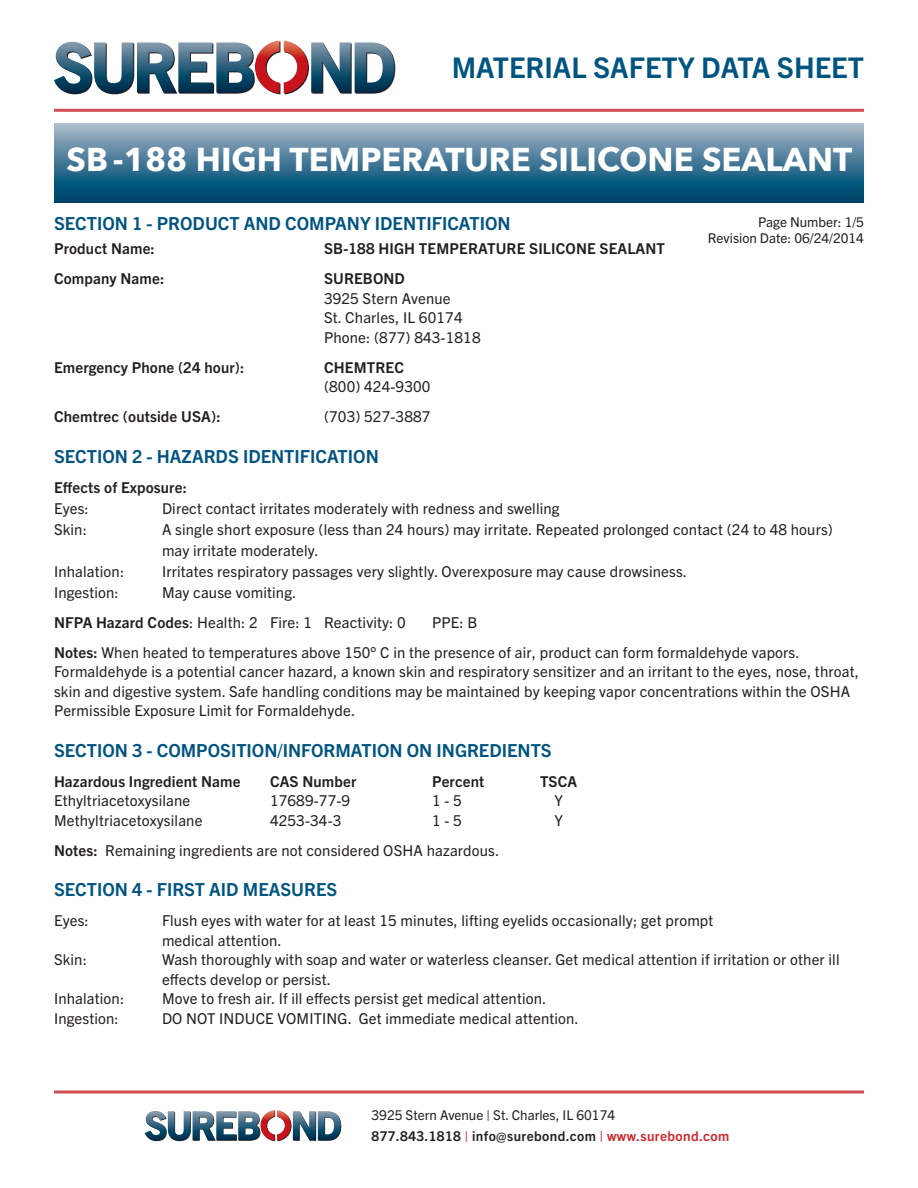
<style>
.page{position:relative;width:918px;height:1188px;background:#fff}
.page>*{position:absolute;margin:0;border:0;box-sizing:border-box;transform-origin:0 0}
.t1{font:700 33px "Avenir Next";color:#fff}
.t2{font:700 28.5px "Trade Gothic Next LT Pro";color:#005480}
.t3{font:700 18px "Trade Gothic Next LT Pro";color:#005480}
.t4{font:15px/19.5px "Trade Gothic Next LT Pro";letter-spacing:.01em;color:#231f20}
.t5{font:700 15px "Trade Gothic Next LT Pro";letter-spacing:.01em;color:#231f20}
.t6{font:13.5px/21px "Trade Gothic Next LT Pro";color:#231f20}
.s1{font-weight:700}
.s2{font-weight:700;color:#d1232a}
</style>
<div class="page">
<svg style="left:54px;top:41px;width:341px;height:53px"></svg>
<svg style="left:54px;top:123px;width:810px;height:79px;background:#467a97"></svg>
<hr style="left:54px;top:109px;width:810px;height:3px;background:#d34f53">
<svg style="left:54px;top:1090px;width:810px;height:4px;background:#dd7a7d"></svg>
<svg style="left:145px;top:1110px;width:196px;height:31px"></svg>
<h2 class="t2" style="left:452px;top:48px;width:414px">MATERIAL SAFETY DATA SHEET</h2>
<h1 class="t1" style="left:67px;top:131px;width:787px">SB -188 HIGH TEMPERATURE SILICONE SEALANT</h1>
<p class="t3" style="left:54px;top:211px;width:458px">SECTION 1 - PRODUCT AND COMPANY IDENTIFICATION</p>
<p class="t5" style="left:54px;top:238px;width:102px">Product Name:</p>
<p class="t5" style="left:324px;top:238px;width:343px">SB-188 HIGH TEMPERATURE SILICONE SEALANT</p>
<p class="t5" style="left:54px;top:268px;width:112px">Company Name:</p>
<p class="t5" style="left:324px;top:268px;width:82px">SUREBOND</p>
<p class="t4" style="left:324px;top:287px;width:158px">3925 Stern Avenue<br>St. Charles, IL 60174<br>Phone: (877) 843-1818</p>
<p class="t5" style="left:54px;top:357px;width:192px">Emergency Phone (24 hour):</p>
<p class="t5" style="left:324px;top:357px;width:81px">CHEMTREC</p>
<p class="t4" style="left:324px;top:376px;width:108px">(800) 424-9300</p>
<p class="t5" style="left:54px;top:406px;width:168px">Chemtrec (outside USA):</p>
<p class="t4" style="left:324px;top:406px;width:108px">(703) 527-3887</p>
<p class="t3" style="left:54px;top:443px;width:326px">SECTION 2 - HAZARDS IDENTIFICATION</p>
<p class="t5" style="left:54px;top:477px;width:134px">Effects of Exposure:</p>
<p class="t4" style="left:54px;top:497px;width:36px">Eyes:</p>
<p class="t4" style="left:162px;top:497px;width:399px">Direct contact irritates moderately with redness and swelling</p>
<p class="t4" style="left:54px;top:518px;width:34px">Skin:</p>
<p class="t4" style="left:162px;top:518px;width:672px;line-height:21px">A single short exposure (less than 24 hours) may irritate. Repeated prolonged contact (24 to 48 hours) may irritate moderately.</p>
<p class="t4" style="left:54px;top:560px;width:72px">Inhalation:</p>
<p class="t4" style="left:162px;top:560px;width:527px">Irritates respiratory passages very slightly. Overexposure may cause drowsiness.</p>
<p class="t4" style="left:54px;top:581px;width:66px">Ingestion:</p>
<p class="t6" style="left:708px;top:213px;width:158px;line-height:16.2px;text-align:right">Page Number: 1/5<br>Revision Date: 06/24/2014</p>
<p class="t4" style="left:54px;top:576px;width:353px;line-height:30px;text-align:center">May cause vomiting.<br><span class="s1">NFPA Hazard Codes</span>: Health: 2 Fire: 1 Reactivity: 0</p>
<p class="t4" style="left:54px;top:606px;width:747px;line-height:30px;text-indent:378px">PPE: B<br><span class="s1">Notes:</span> When heated to temperatures above 150° C in the presence of air, product can form formaldehyde vapors.</p>
<p class="t4" style="left:54px;top:661px;width:807px">Formaldehyde is a potential cancer hazard, a known skin and respiratory sensitizer and an irritant to the eyes, nose, throat, skin and digestive system. Safe handling conditions may be maintained by keeping vapor concentrations within the OSHA<br>Permissible Exposure Limit for Formaldehyde.</p>
<p class="t3" style="left:54px;top:737px;width:499px">SECTION 3 - COMPOSITION/INFORMATION ON INGREDIENTS</p>
<p class="t5" style="left:54px;top:771px;width:188px">Hazardous Ingredient Name</p>
<p class="t5" style="left:270px;top:771px;width:88px">CAS Number</p>
<p class="t5" style="left:432px;top:771px;width:54px">Percent</p>
<p class="t5" style="left:540px;top:771px;width:39px">TSCA</p>
<p class="t4" style="left:54px;top:790px;width:138px">Ethyltriacetoxysilane</p>
<p class="t4" style="left:270px;top:790px;width:82px">17689-77-9</p>
<p class="t4" style="left:432px;top:790px;width:31px">1 - 5</p>
<p class="t4" style="left:554px;top:790px;width:10px">Y</p>
<p class="t4" style="left:54px;top:809px;width:150px">Methyltriacetoxysilane</p>
<p class="t4" style="left:270px;top:809px;width:73px">4253-34-3</p>
<p class="t4" style="left:432px;top:809px;width:31px">1 - 5</p>
<p class="t4" style="left:554px;top:809px;width:10px">Y</p>
<p class="t4" style="left:54px;top:839px;width:447px"><span class="s1">Notes:</span> Remaining ingredients are not considered OSHA hazardous.</p>
<p class="t3" style="left:54px;top:877px;width:285px">SECTION 4 - FIRST AID MEASURES</p>
<p class="t4" style="left:54px;top:910px;width:36px">Eyes:</p>
<p class="t4" style="left:162px;top:910px;width:553px">Flush eyes with water for at least 15 minutes, lifting eyelids occasionally; get prompt medical attention.</p>
<p class="t4" style="left:54px;top:949px;width:34px">Skin:</p>
<p class="t4" style="left:162px;top:949px;width:679px">Wash thoroughly with soap and water or waterless cleanser. Get medical attention if irritation or other ill effects develop or persist.</p>
<p class="t4" style="left:54px;top:988px;width:72px">Inhalation:</p>
<p class="t4" style="left:162px;top:988px;width:386px">Move to fresh air. If ill effects persist get medical attention.</p>
<p class="t4" style="left:54px;top:1007px;width:66px">Ingestion:</p>
<p class="t4" style="left:162px;top:1007px;width:418px">DO NOT INDUCE VOMITING. Get immediate medical attention.</p>
<p class="t6" style="left:372px;top:1103px;width:359px">3925 Stern Avenue | St. Charles, IL 60174<br><span class="s1">877.843.1818</span> <span class="s2">|</span> <span class="s1">info@surebond.com</span> <span class="s2">| www.surebond.com</span></p>
</div>
